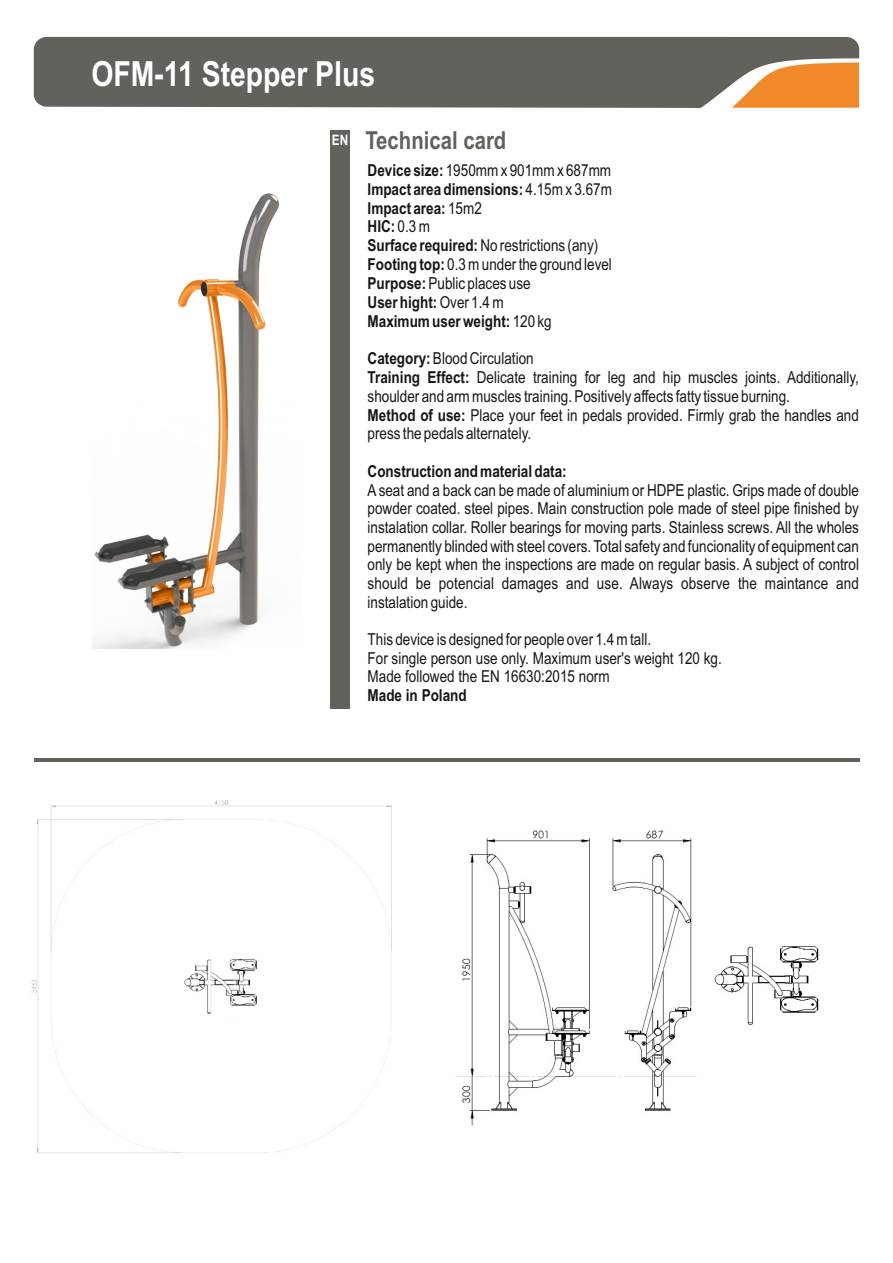
<style>
.page{position:relative;width:893px;height:1263px;background:#fff}
.page>*{position:absolute;margin:0;border:0;box-sizing:border-box;transform-origin:0 0}
.t1{font:700 34.65px "Arial Narrow";color:#fff}
.t2{font:700 24.75px "Arial Narrow";color:#63615c}
.t3{font:16.5px/18.8px "Arial Narrow";color:#151616}
.t4{font:700 16.5px/18.9px "Arial Narrow";color:#151616}
.s1{font-size:14.4px;color:#fff}
.s2{font-weight:400}
.s3{font-weight:700}
</style>
<div class="page">
<div style="left:34px;top:37px;width:825px;height:71px;background:#63615c"></div>
<svg style="left:732px;top:63px;width:127px;height:45px;background:#ea974d"></svg>
<div style="left:330px;top:131px;width:20px;height:578px;background:#63615c"></div>
<img style="left:93px;top:193px;width:186px;height:455px">
<hr style="left:34px;top:758px;width:825px;height:4px;background:#63615c">
<img style="left:457px;top:830px;width:362px;height:296px">
<img style="left:31px;top:800px;width:361px;height:353px">
<h1 class="t1" style="left:91px;top:61px;width:285px">OFM-11 Stepper Plus</h1>
<h2 class="t2" style="left:332px;top:131px;width:176px"><span class="s1">EN</span> Technical card</h2>
<p class="t4" style="left:368px;top:162px;width:246px">Device size: <span class="s2">1950mm x 901mm x 687mm<br></span>Impact area dimensions: <span class="s2">4.15m x 3.67m<br></span>Impact area: <span class="s2">15m2<br></span>HIC: <span class="s2">0.3 m<br></span>Surface required: <span class="s2">No restrictions (any)<br></span>Footing top: <span class="s2">0.3 m under the ground level<br></span>Purpose: <span class="s2">Public places use<br></span>User hight: <span class="s2">Over 1.4 m<br></span>Maximum user weight: <span class="s2">120 kg</span></p>
<p class="t3" style="left:368px;top:351px;width:493px"><span class="s3">Category:</span> Blood Circulation<br><span class="s3">Training Effect:</span> Delicate training for leg and hip muscles joints. Additionally, shoulder and arm muscles training. Positively affects fatty tissue burning.<br><span class="s3">Method of use:</span> Place your feet in pedals provided. Firmly grab the handles and press the pedals alternately.</p>
<p class="t4" style="left:368px;top:463px;width:201px">Construction and material data:</p>
<p class="t3" style="left:368px;top:482px;width:493px;text-align:justify">A seat and a back can be made of aluminium or HDPE plastic. Grips made of double powder coated. steel pipes. Main construction pole made of steel pipe finished by instalation collar. Roller bearings for moving parts. Stainless screws. All the wholes permanently blinded with steel covers. Total safety and funcionality of equipment can only be kept when the inspections are made on regular basis. A subject of control should be potencial damages and use. Always observe the maintance and instalation guide.</p>
<p class="t3" style="left:368px;top:631px;width:356px">This device is designed for people over 1.4 m tall.<br>For single person use only. Maximum user's weight 120 kg.<br>Made followed the EN 16630:2015 norm</p>
<p class="t4" style="left:368px;top:687px;width:101px">Made in Poland</p>
</div>
